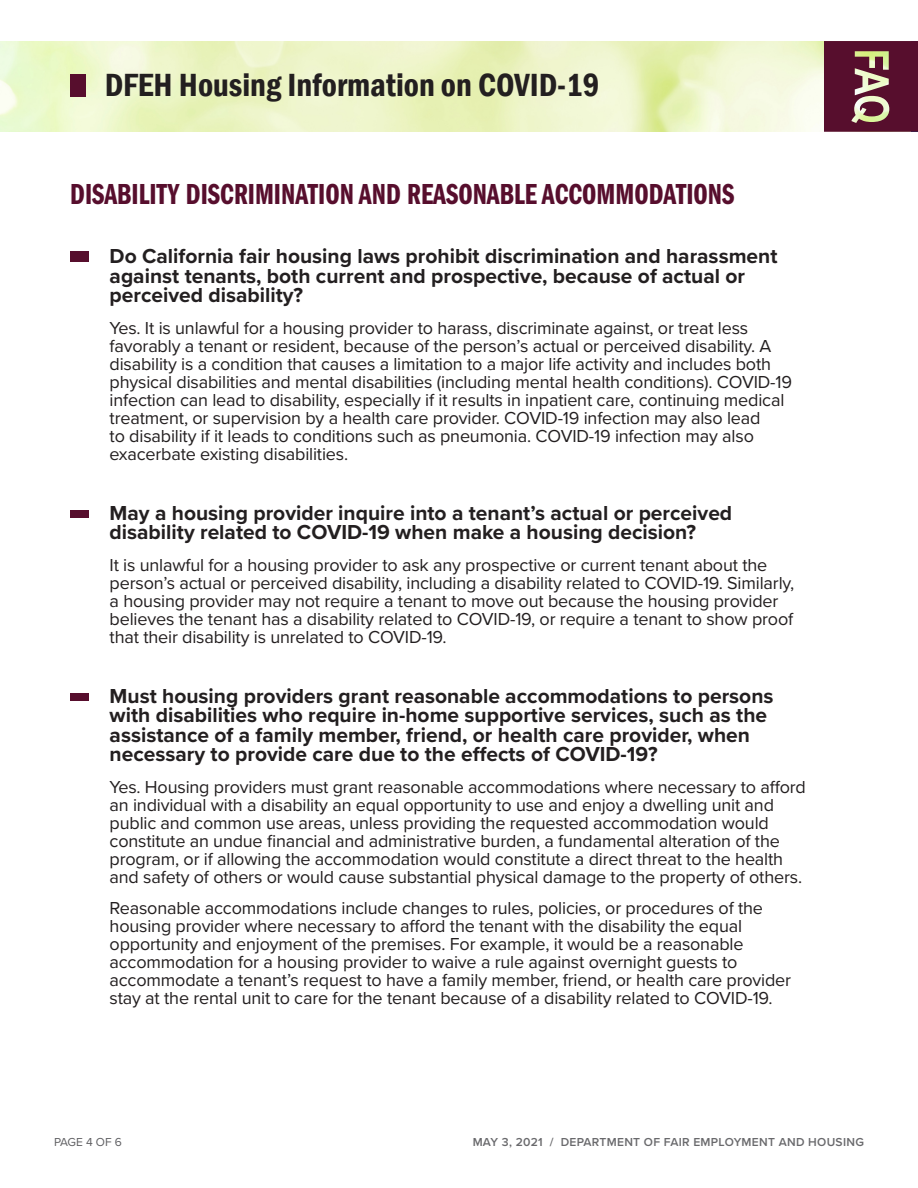
<style>
.page{position:relative;width:918px;height:1188px;background:#fff}
.page>*{position:absolute;margin:0;border:0;box-sizing:border-box;transform-origin:0 0}
.t1{font:600 condensed 33px "Franklin Gothic";color:#231f20}
.t2{font:30px "Franklin Gothic LT Pro Dm Cm";color:#570e2d}
.t3{font:700 21px/19.5px "Proxima Nova";color:#231f20}
.t4{font:18px/18px "Proxima Nova";letter-spacing:-.01em;color:#231f20}
.t5{font:600 12px "Proxima Nova";letter-spacing:.025em;color:#69696c}
.t6{font:12px "Proxima Nova";letter-spacing:-.02em;color:#5f5f62}
</style>
<div class="page">
<img style="left:0;top:41px;width:824px;height:90px">
<svg style="left:824px;top:41px;width:94px;height:91px;background:#6c3042"></svg>
<div style="left:70px;top:74px;width:16px;height:22px;background:#570e2d"></div>
<div style="left:70px;top:254px;width:19px;height:7px;background:#570e2d"></div>
<div style="left:70px;top:511px;width:19px;height:7px;background:#570e2d"></div>
<div style="left:70px;top:693px;width:19px;height:8px;background:#570e2d"></div>
<div style="left:70px;top:251px;width:19px;height:7px;background:#570e2d"></div>
<h1 class="t1" style="left:105px;top:63px;width:497px">DFEH Housing Information on COVID-19</h1>
<h2 class="t2" style="left:70px;top:178px;width:666px">DISABILITY DISCRIMINATION AND REASONABLE ACCOMMODATIONS</h2>
<h3 class="t3" style="left:110px;top:246px;width:669px">Do California fair housing laws prohibit discrimination and harassment against tenants, both current and prospective, because of actual or perceived disability?</h3>
<p class="t4" style="left:110px;top:318px;width:684px">Yes isIt. unlawful for a housing provider to harass, discriminate against, or treat less favorably a tenant or resident, because of the person s’ actual or perceived disability A. disability is a condition that causes a limitation to a major life activity and includes both physical disabilities and mental disabilities (including mental health conditions .) COVID-19 infection can lead to disability, especially itif results in inpatient care, continuing medical treatment, or supervision by a health care provider. COVID-19 infection may also lead<br>to disability itif leads to conditions such as pneumonia. COVID-19 infection may also exacerbate existing disabilities.</p>
<h3 class="t3" style="left:110px;top:503px;width:624px">May a housing provider inquire into a tenant s’ actual or perceived disability related to COVID-19 when make a housing decision?</h3>
<p class="t4" style="left:110px;top:555px;width:686px">isIt unlawful for a housing provider to ask any prospective or current tenant about the person s’ actual or perceived disability, including a disability related to COVID-19. Similarly, a housing provider may not require a tenant to move out because the housing provider believes the tenant has a disability related to COVID-19, or require a tenant to show proof that their disability is unrelated to COVID-19.</p>
<h3 class="t3" style="left:110px;top:686px;width:665px">Must housing providers grant reasonable accommodations to persons with disabilities who require in-home supportive services, such as the assistance of a family member, friend, or health care provider, when necessary to provide care due to the effects of COVID-19?</h3>
<p class="t4" style="left:110px;top:777px;width:698px">Yes. Housing providers must grant reasonable accommodations where necessary to afford an individual with a disability an equal opportunity to use and enjoy a dwelling unit and public and common use areas, unless providing the requested accommodation would constitute an undue financial and administrative burden a, fundamental alteration of the program, or if allowing the accommodation would constitute a direct threat to the health and safety of others or would cause substantial physical damage to the property of others.</p>
<p class="t4" style="left:110px;top:899px;width:683px">Reasonable accommodations include changes to rules, policies, or procedures of the housing provider where necessary to afford the tenant with the disability the equal opportunity and enjoyment of the premises. For example it, would be a reasonable accommodation for a housing provider to waive a rule against overnight guests to accommodate a tenant s’ request to have a family member, friend, or health care provider stay at the rental unit to care for the tenant because of a disability related to COVID-19.</p>
<p class="t6" style="left:54px;top:1133px;width:69px">PAGE 4 OF 6</p>
<p class="t5" style="left:550px;top:1133px;width:5px">/</p>
<p class="t5" style="left:561px;top:1133px;width:305px">DEPARTMENT OF FAIR EMPLOYMENT AND HOUSING</p>
<p class="t5" style="left:473px;top:1133px;width:72px">MAY 3, 2021</p>
</div>
